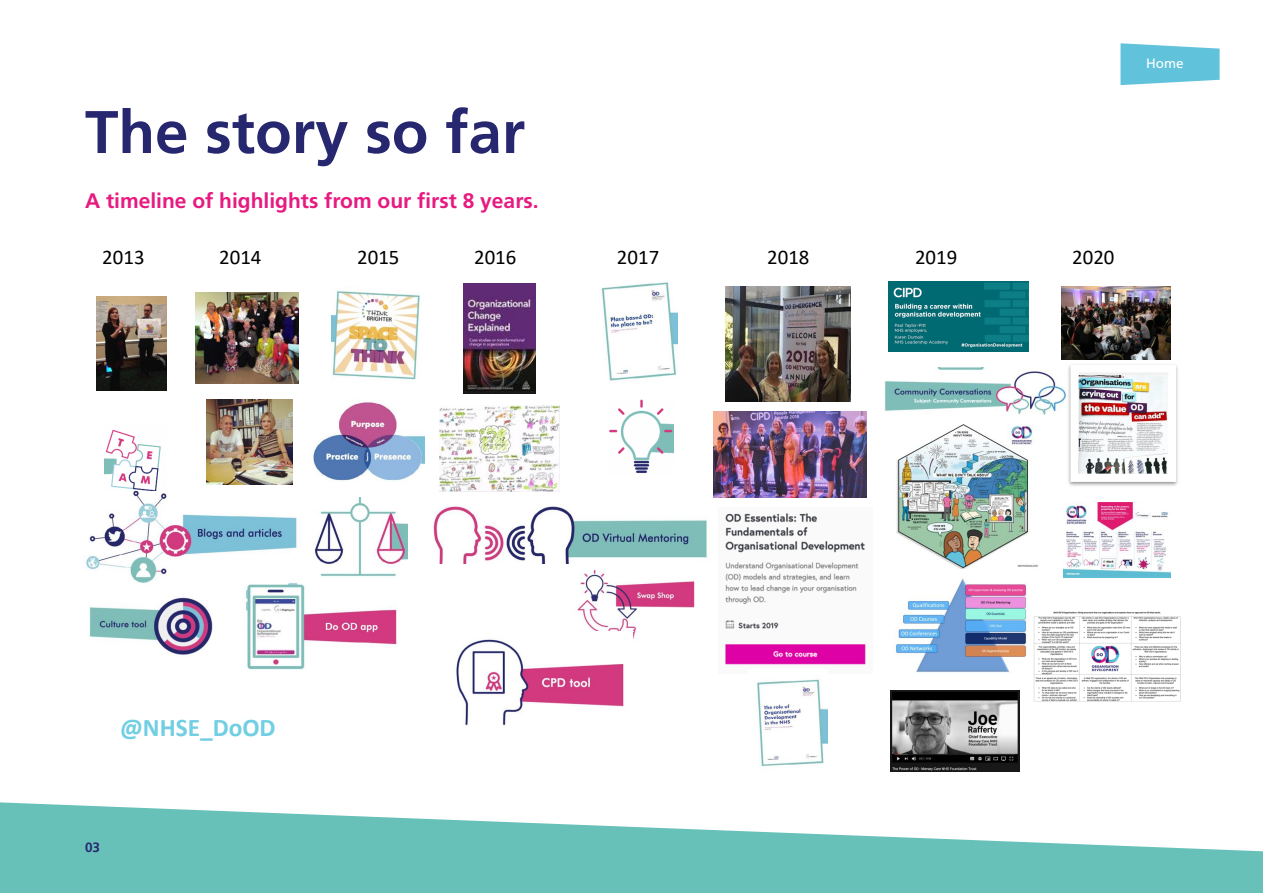
<style>
.page{position:relative;width:1263px;height:893px;background:#fff}
.page>*{position:absolute;margin:0;border:0;box-sizing:border-box;transform-origin:0 0}
.t1{font:700 60px "Frutiger";color:#27276f}
.t2{font:700 25.5px "Calibri";color:#71cee3}
.t3{font:700 21px "Frutiger";color:#e71a80}
.t4{font:20.85px "Calibri";color:#000}
.t5{font:13.5px "Frutiger";color:#fff}
.t6{font:700 13.5px "Frutiger";color:#27276f}
</style>
<div class="page">
<svg style="left:1120px;top:43px;width:99px;height:42px;background:#76cbdf"></svg>
<svg style="left:0;top:802px;width:1263px;height:91px;fill:#67c1b9"></svg>
<img style="left:1064px;top:502px;width:107px;height:76px">
<img style="left:1061px;top:287px;width:110px;height:73px">
<img style="left:195px;top:293px;width:104px;height:91px">
<img style="left:725px;top:287px;width:126px;height:114px">
<img style="left:463px;top:284px;width:73px;height:109px">
<img style="left:713px;top:412px;width:154px;height:86px">
<img style="left:889px;top:282px;width:139px;height:69px">
<img style="left:1066px;top:364px;width:112px;height:122px">
<img style="left:1079px;top:375px;width:88px;height:98px">
<div style="left:1070px;top:365px;width:106px;height:117px;border:8px solid #fff"></div>
<img style="left:896px;top:424px;width:142px;height:145px">
<img style="left:725px;top:513px;width:141px;height:152px">
<img style="left:96px;top:297px;width:71px;height:94px">
<img style="left:207px;top:399px;width:85px;height:86px">
<img style="left:439px;top:406px;width:121px;height:85px">
<img style="left:1033px;top:611px;width:148px;height:91px">
<img style="left:433px;top:505px;width:274px;height:58px">
<img style="left:105px;top:429px;width:56px;height:62px">
<img style="left:331px;top:290px;width:89px;height:91px">
<img style="left:601px;top:282px;width:76px;height:99px">
<img style="left:313px;top:402px;width:111px;height:79px">
<img style="left:609px;top:399px;width:65px;height:74px">
<img style="left:314px;top:498px;width:93px;height:79px">
<img style="left:575px;top:568px;width:120px;height:71px">
<img style="left:86px;top:491px;width:211px;height:92px">
<img style="left:242px;top:578px;width:155px;height:92px">
<img style="left:89px;top:597px;width:124px;height:58px">
<img style="left:456px;top:632px;width:176px;height:94px">
<img style="left:757px;top:679px;width:70px;height:88px">
<img style="left:884px;top:368px;width:182px;height:47px">
<img style="left:896px;top:578px;width:132px;height:95px">
<img style="left:890px;top:691px;width:129px;height:81px">
<h1 class="t1" style="left:85px;top:97px;width:442px">The story so far</h1>
<p class="t3" style="left:85px;top:188px;width:455px">A timeline of highlights from our first 8 years.</p>
<p class="t4" style="left:102px;top:243px;width:44px">2013</p>
<p class="t4" style="left:219px;top:243px;width:44px">2014</p>
<p class="t4" style="left:357px;top:243px;width:44px">2015</p>
<p class="t4" style="left:474px;top:243px;width:44px">2016</p>
<p class="t4" style="left:617px;top:243px;width:44px">2017</p>
<p class="t4" style="left:767px;top:243px;width:44px">2018</p>
<p class="t4" style="left:915px;top:243px;width:44px">2019</p>
<p class="t4" style="left:1072px;top:243px;width:44px">2020</p>
<p class="t5" style="left:1146px;top:55px;width:39px">Home</p>
<p class="t2" style="left:120px;top:710px;width:157px">@NHSE_DoOD</p>
<p class="t6" style="left:85px;top:840px;width:17px">03</p>
</div>
